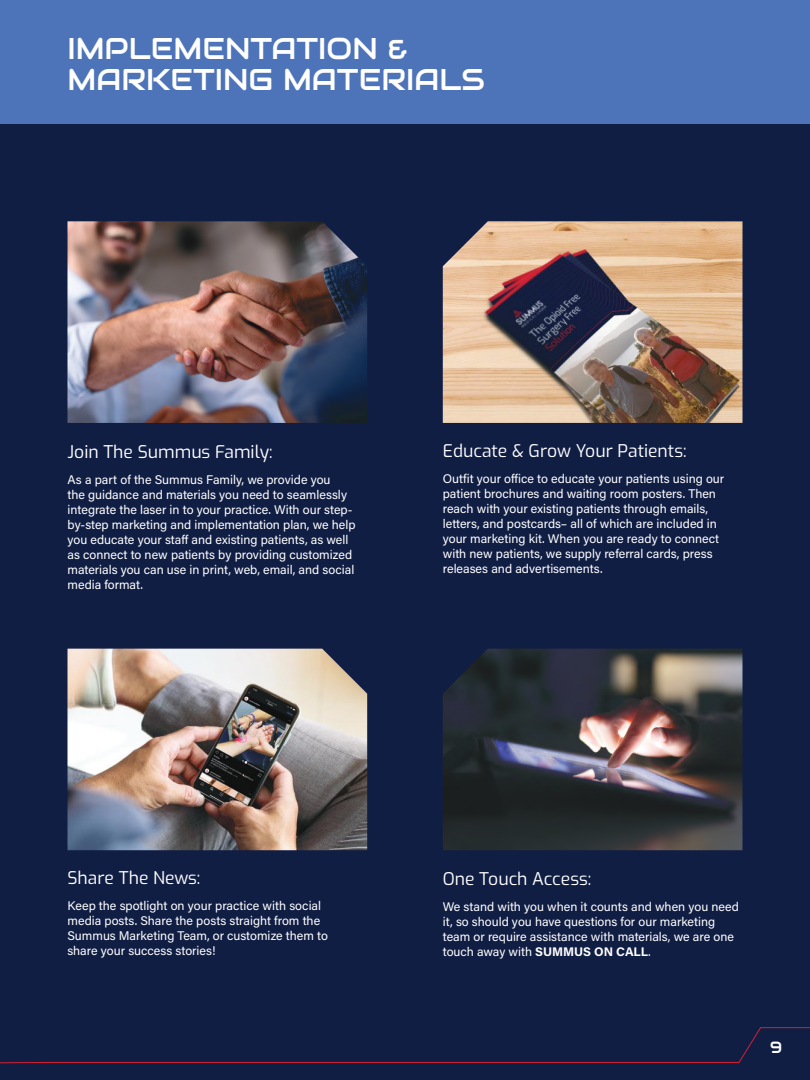
<style>
.page{position:relative;width:810px;height:1080px;background:#111e44}
.page>*{position:absolute;margin:0;border:0;box-sizing:border-box;transform-origin:0 0}
.t1{font:30px/31.2px "Audiowide";color:#fff}
.t2{font:100 17.5px "Exo";color:#fff}
.t3{font:16.25px "Audiowide";color:#fff}
.t4{font:12.5px/15px "Acumin Pro";color:#fff}
.s1{font-weight:700}
</style>
<div class="page">
<img style="left:443px;top:221px;width:299px;height:202px">
<svg style="left:0;top:1027px;width:810px;height:37px"></svg>
<img style="left:443px;top:649px;width:299px;height:201px">
<img style="left:68px;top:221px;width:299px;height:202px">
<img style="left:68px;top:649px;width:299px;height:201px">
<div style="left:0;top:0;width:810px;height:124px;background:#4d73b8"></div>
<h1 class="t1" style="left:68px;top:33px;width:419px">IMPLEMENTATION &amp;<br>MARKETING MATERIALS</h1>
<h2 class="t2" style="left:68px;top:439px;width:207px">Join The Summus Family:</h2>
<p class="t4" style="left:68px;top:472px;width:290px">As a part of the Summus Family, we provide you<br>the guidance and materials you need to seamlessly integrate the laser in to your practice. With our step&shy;by-step marketing and implementation plan, we help you educate your staff and existing patients, as well as connect to new patients by providing customized materials you can use in print, web, email, and social media format.</p>
<h2 class="t2" style="left:443px;top:438px;width:245px">Educate &amp; Grow Your Patients:</h2>
<p class="t4" style="left:443px;top:471px;width:283px">Outfit your office to educate your patients using our patient brochures and waiting room posters. Then reach with your existing patients through emails, letters, and postcards– all of which are included in your marketing kit. When you are ready to connect with new patients, we supply referral cards, press releases and advertisements.</p>
<h2 class="t2" style="left:68px;top:865px;width:134px">Share The News:</h2>
<p class="t4" style="left:68px;top:898px;width:262px">Keep the spotlight on your practice with social media posts. Share the posts straight from the Summus Marketing Team, or customize them to share your success stories!</p>
<h2 class="t2" style="left:443px;top:866px;width:150px">One Touch Access:</h2>
<p class="t4" style="left:443px;top:899px;width:298px">We stand with you when it counts and when you need it, so should you have questions for our marketing team or require assistance with materials, we are one touch away with <span class="s1">SUMMUS ON CALL</span>.</p>
<h3 class="t3" style="left:770px;top:1037px;width:14px">9</h3>
</div>
